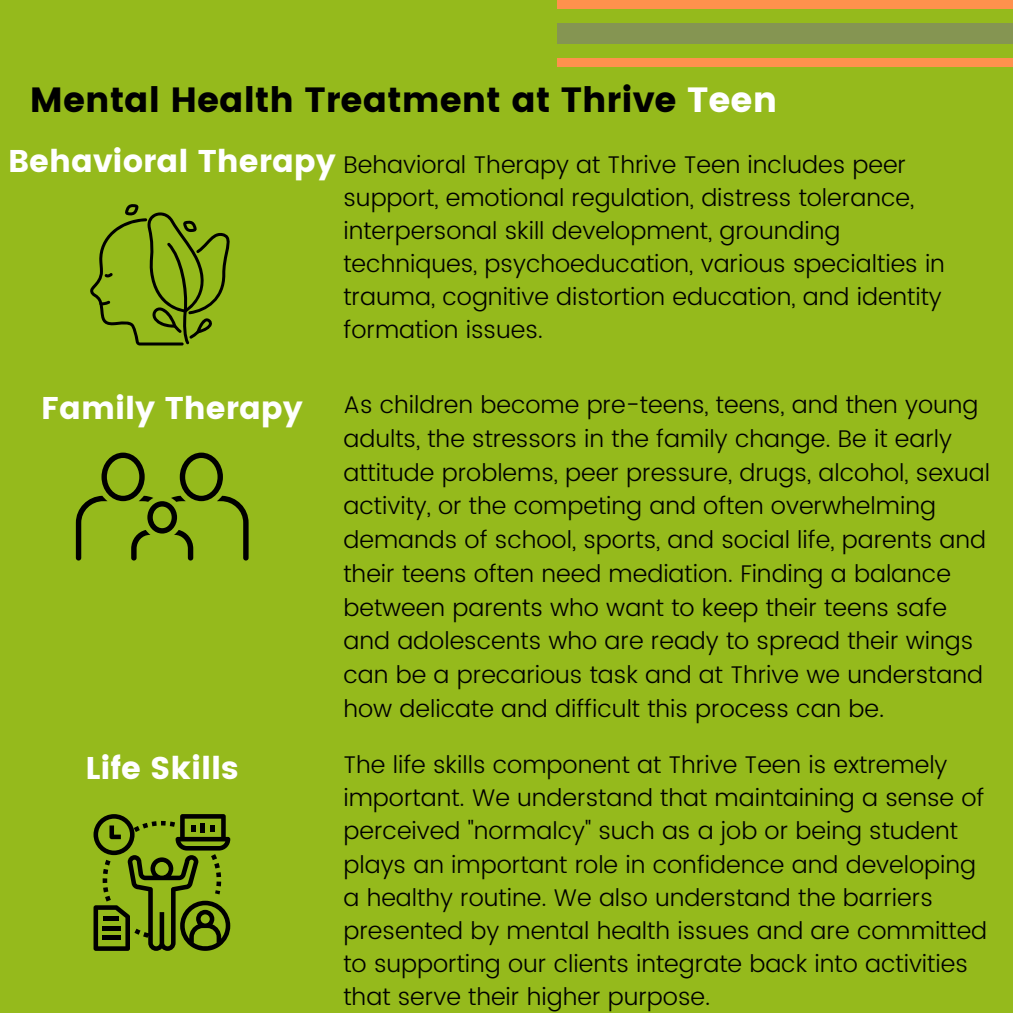
<style>
.page{position:relative;width:1013px;height:1013px;background:#fff}
.page>*{position:absolute;margin:0;border:0;box-sizing:border-box;transform-origin:0 0}
.t1{font:35px "Poppins";color:#000}
.t2{font:31.38px "Poppins";color:#fff}
.t3{font:300 24.12px/33.1px "Poppins";color:#000}
.s1{color:#fff}
</style>
<div class="page">
<div style="left:0;top:0;width:1012px;height:1012px;background:#95ba1c"></div>
<svg style="left:90px;top:204px;width:140px;height:141px"></svg>
<svg style="left:76px;top:452px;width:172px;height:108px"></svg>
<svg style="left:93px;top:814px;width:137px;height:136px"></svg>
<div style="left:557px;top:0;width:455px;height:8px;background:#ff914d"></div>
<div style="left:557px;top:59px;width:455px;height:8px;background:#ff914d"></div>
<div style="left:557px;top:23px;width:455px;height:20px;background:#859552"></div>
<h1 class="t1" style="left:30px;top:79px;width:748px">Mental Health Treatment at Thrive <span class="s1">Teen</span></h1>
<h2 class="t2" style="left:8px;top:143px;width:329px">Behavioral Therapy</h2>
<p class="t3" style="left:343px;top:148px;width:603px">Behavioral Therapy at Thrive Teen includes peer support, emotional regulation, distress tolerance, interpersonal skill development, grounding techniques, psychoeducation, various specialties in trauma, cognitive distortion education, and identity formation issues.</p>
<h2 class="t2" style="left:41px;top:389px;width:263px">Family Therapy</h2>
<h2 class="t2" style="left:85px;top:750px;width:155px">Life Skills</h2>
<p class="t3" style="left:343px;top:388px;width:648px;line-height:33.8px">As children become pre-teens, teens, and then young adults, the stressors in the family change. Be it early attitude problems, peer pressure, drugs, alcohol, sexual activity, or the competing and often overwhelming demands of school, sports, and social life, parents and their teens often need mediation. Finding a balance between parents who want to keep their teens safe and adolescents who are ready to spread their wings can be a precarious task and at Thrive we understand how delicate and difficult this process can be.</p>
<p class="t3" style="left:343px;top:748px;width:645px">The life skills component at Thrive Teen is extremely important. We understand that maintaining a sense of perceived "normalcy" such as a job or being student plays an important role in confidence and developing a healthy routine. We also understand the barriers presented by mental health issues and are committed to supporting our clients integrate back into activities that serve their higher purpose.</p>
</div>
